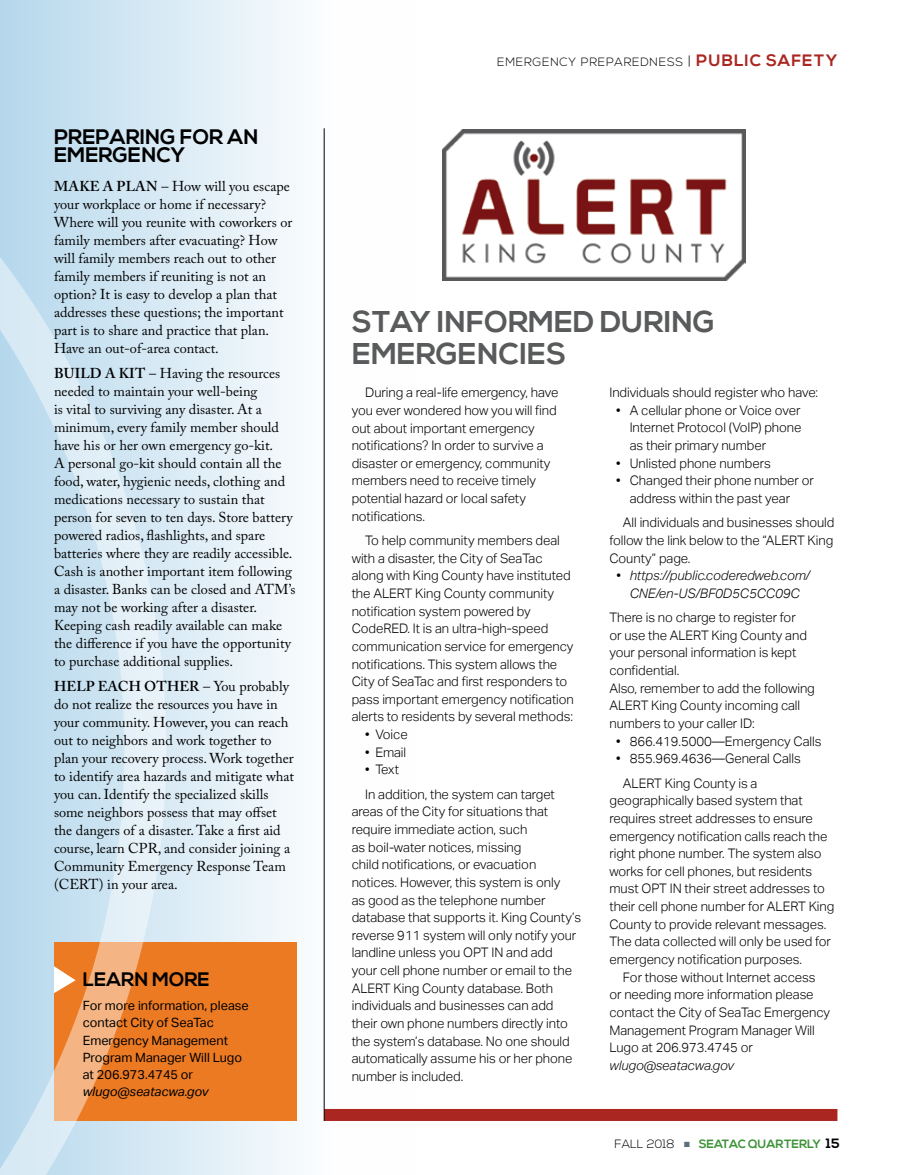
<style>
.page{position:relative;width:905px;height:1175px;background:#fff}
.page>*{position:absolute;margin:0;border:0;box-sizing:border-box;transform-origin:0 0}
.t1{font:700 30px/31.5px "Nexa";color:#595a5b}
.t2{font:700 21px/18px "Nexa";color:#000}
.t3{font:700 19.5px "Nexa";color:#000}
.t4{font:14.25px/18px "Adobe Caslon Pro";color:#000}
.t5{font:300 13.2px/17.7px "Aktiv Grotesk";letter-spacing:-.005em;color:#000}
.t6{font:italic 300 13.2px/17.7px "Aktiv Grotesk";letter-spacing:-.005em;color:#000;text-align:center}
.t7{font:12.75px/17.2px "Aktiv Grotesk";color:#000}
.t8{font:italic 12.75px "Aktiv Grotesk";color:#000}
.t9{font:300 12px "Nexa";letter-spacing:.06em;color:#000}
.t10{font:700 12px "Nexa";color:#3f9339}
.s1{font-weight:600}
.s2{font-size:13.5px}
.s3{font-weight:700;font-size:16.5px;color:#aa2621}
.s4{font-weight:300;color:#000}
.s5{color:#5c6e7b}
.s6{font-size:13.5px;color:#000}
</style>
<div class="page">
<svg style="left:166px;top:0;width:251px;height:1174px"></svg>
<div style="left:324px;top:1108px;width:513px;height:12px;background:#aa2621"></div>
<div style="left:55px;top:942px;width:242px;height:178px;background:#ec7a23"></div>
<img style="left:442px;top:129px;width:303px;height:152px">
<svg style="left:0;top:0;width:166px;height:1174px"></svg>
<hr style="left:324px;top:128px;width:1px;height:992px;background:#000">
<h2 class="t2" style="left:54px;top:129px;width:206px">PREPARING FOR AN<br>EMERGENCY</h2>
<p class="t4" style="left:54px;top:177px;width:240px"><span class="s1">MAKE A PLAN</span> – How will you escape your workplace or home if necessary?<br>Where will you reunite with coworkers or family members after evacuating? How will family members reach out to other family members if reuniting is not an option? It is easy to develop a plan that addresses these questions; the important part is to share and practice that plan.<br>Have an out-of-area contact.</p>
<p class="t4" style="left:54px;top:364px;width:243px"><span class="s1">BUILD A KIT</span> – Having the resources needed to maintain your well-being<br>is vital to surviving any disaster. At a minimum, every family member should have his or her own emergency go-kit.<br>A personal go-kit should contain all the food, water, hygienic needs, clothing and medications necessary to sustain that person for seven to ten days. Store battery powered radios, flashlights, and spare batteries where they are readily accessible.<br>Cash is another important item following a disaster. Banks can be closed and ATM’s may not be working after a disaster.<br>Keeping cash readily available can make the difference if you have the opportunity to purchase additional supplies.</p>
<p class="t4" style="left:54px;top:676px;width:241px"><span class="s1">HELP EACH OTHER</span> – You probably do not realize the resources you have in your community. However, you can reach out to neighbors and work together to plan your recovery process. Work together to identify area hazards and mitigate what you can. Identify the specialized skills some neighbors possess that may offset the dangers of a disaster. Take a first aid course, learn CPR, and consider joining a Community Emergency Response Team (CERT) in your area.</p>
<h3 class="t3" style="left:83px;top:968px;width:128px">LEARN MORE</h3>
<p class="t7" style="left:83px;top:997px;width:167px">For more information, please contact City of SeaTac<br>Emergency Management<br>Program Manager Will Lugo at 206.973.4745 or</p>
<p class="t8" style="left:83px;top:1084px;width:127px">wlugo@seatacwa.gov</p>
<p class="t9" style="left:497px;top:55px;width:341px">EMERGENCY PREPAREDNESS <span class="s2">|</span> <span class="s3">PUBLIC SAFETY</span></p>
<h1 class="t1" style="left:352px;top:307px;width:364px">STAY INFORMED DURING<br>EMERGENCIES</h1>
<p class="t5" style="left:609px;top:383px;width:210px">Individuals should register who have:</p>
<p class="t5" style="left:629px;top:401px;width:173px;text-align:justify;text-indent:-14px">• A cellular phone or Voice over Internet Protocol (VoIP) phone as their primary number</p>
<p class="t5" style="left:616px;top:454px;width:156px">• Unlisted phone numbers</p>
<p class="t5" style="left:629px;top:472px;width:186px;text-indent:-14px">• Changed their phone number or address within the past year</p>
<p class="t5" style="left:609px;top:514px;width:226px;text-align:justify;text-indent:14px">All individuals and businesses should follow the link below to the “ALERT King County” page.</p>
<p class="t6" style="left:616px;top:566px;width:195px">• https://public.coderedweb.com/<br>CNE/en-US/BF0D5C5CC09C</p>
<p class="t5" style="left:609px;top:608px;width:207px">There is no charge to register for<br>or use the ALERT King County and your personal information is kept confidential.<br>Also, remember to add the following<br>ALERT King County incoming call numbers to your caller ID:</p>
<p class="t5" style="left:616px;top:732px;width:207px">• 866.419.5000—Emergency Calls</p>
<p class="t5" style="left:623px;top:746px;width:179px;line-height:24.3px;text-indent:-7px">• 855.969.4636—General Calls<br>ALERT King County is a</p>
<p class="t5" style="left:609px;top:792px;width:226px">geographically based system that requires street addresses to ensure emergency notification calls reach the right phone number. The system also works for cell phones, but residents must OPT IN their street addresses to their cell phone number for ALERT King County to provide relevant messages.<br>The data collected will only be used for emergency notification purposes.</p>
<p class="t5" style="left:609px;top:968px;width:222px;text-indent:14px">For those without Internet access or needing more information please contact the City of SeaTac Emergency<br>Management Program Manager Will<br>Lugo at 206.973.4745 or</p>
<p class="t6" style="left:609px;top:1056px;width:126px">wlugo@seatacwa.gov</p>
<p class="t5" style="left:352px;top:384px;width:208px;text-indent:14px">During a real-life emergency, have you ever wondered how you will find out about important emergency notifications? In order to survive a disaster or emergency, community members need to receive timely potential hazard or local safety notifications.</p>
<p class="t5" style="left:352px;top:531px;width:224px;text-indent:14px">To help community members deal with a disaster, the City of SeaTac along with King County have instituted the ALERT King County community notification system powered by CodeRED. It is an ultra-high-speed communication service for emergency notifications. This system allows the City of SeaTac and first responders to pass important emergency notification alerts to residents by several methods:</p>
<p class="t5" style="left:365px;top:725px;width:44px">• Voice</p>
<p class="t5" style="left:365px;top:743px;width:43px">• Email</p>
<p class="t5" style="left:365px;top:757px;width:191px;line-height:24.3px">• Text<br>In addition, the system can target</p>
<p class="t5" style="left:352px;top:803px;width:231px">areas of the City for situations that require immediate action, such<br>as boil-water notices, missing<br>child notifications, or evacuation notices. However, this system is only<br>as good as the telephone number database that supports it. King County’s reverse 911 system will only notify your landline unless you OPT IN and add your cell phone number or email to the ALERT King County database. Both individuals and businesses can add their own phone numbers directly into the system’s database. No one should automatically assume his or her phone number is included.</p>
<p class="t10" style="left:614px;top:1137px;width:226px"><span class="s4">FALL 2018</span> <span class="s5">■</span> SEATAC QUARTERLY <span class="s6">15</span></p>
</div>
